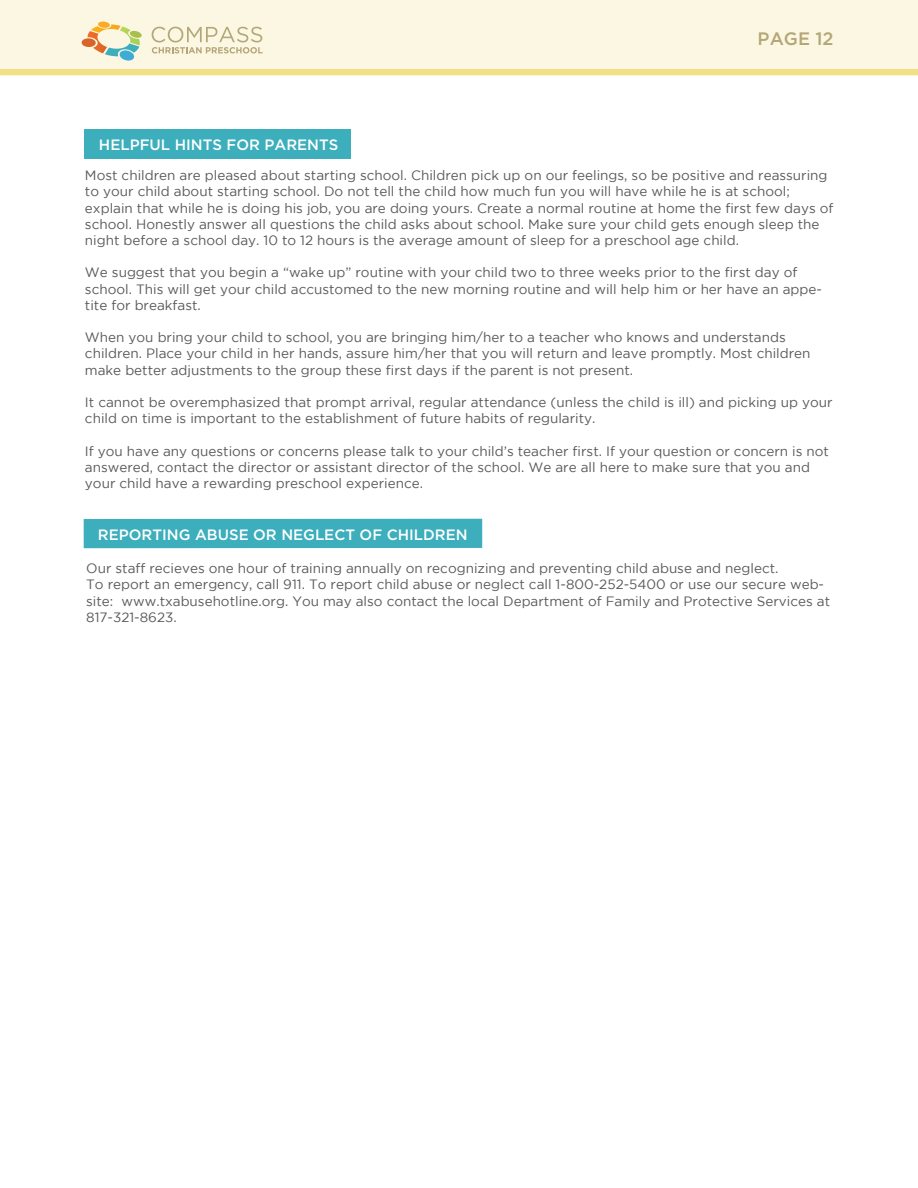
<style>
.page{position:relative;width:918px;height:1188px;background:#fff}
.page>*{position:absolute;margin:0;border:0;box-sizing:border-box;transform-origin:0 0}
.t1{font:500 18px "Gotham";color:#b4a676}
.t2{font:500 15px "Gotham";color:#fff}
.t3{font:13.5px/16.2px "Gotham";color:#58595b}
</style>
<div class="page">
<div style="left:85px;top:129px;width:266px;height:29px;background:#3caebc"></div>
<div style="left:84px;top:519px;width:398px;height:29px;background:#3caebc"></div>
<div style="left:0;top:0;width:918px;height:68px;background:#fbf7e3"></div>
<svg style="left:0;top:22px;width:918px;height:53px"></svg>
<p class="t2" style="left:99px;top:134px;width:241px">HELPFUL HINTS FOR PARENTS</p>
<h1 class="t1" style="left:758px;top:27px;width:77px">PAGE 12</h1>
<p class="t3" style="left:85px;top:167px;width:750px">Most children are pleased about starting school. Children pick up on our feelings, so be positive and reassuring to your child about starting school. Do not tell the child how much fun you will have while he is at school; explain that while he is doing his job, you are doing yours. Create a normal routine at home the first few days of school. Honestly answer all questions the child asks about school. Make sure your child gets enough sleep the night before a school day. 10 to 12 hours is the average amount of sleep for a preschool age child.</p>
<p class="t3" style="left:85px;top:264px;width:739px">We suggest that you begin a “wake up” routine with your child two to three weeks prior to the first day of school. This will get your child accustomed to the new morning routine and will help him or her have an appe&shy;tite for breakfast.</p>
<p class="t3" style="left:85px;top:329px;width:727px">When you bring your child to school, you are bringing him/her to a teacher who knows and understands children. Place your child in her hands, assure him/her that you will return and leave promptly. Most children make better adjustments to the group these first days if the parent is not present.</p>
<p class="t3" style="left:85px;top:394px;width:749px">It cannot be overemphasized that prompt arrival, regular attendance (unless the child is ill) and picking up your child on time is important to the establishment of future habits of regularity.</p>
<p class="t3" style="left:85px;top:443px;width:746px">If you have any questions or concerns please talk to your child’s teacher first. If your question or concern is not answered, contact the director or assistant director of the school. We are all here to make sure that you and your child have a rewarding preschool experience.</p>
<p class="t2" style="left:98px;top:524px;width:371px">REPORTING ABUSE OR NEGLECT OF CHILDREN</p>
<p class="t3" style="left:86px;top:560px;width:745px">Our staff recieves one hour of training annually on recognizing and preventing child abuse and neglect.<br>To report an emergency, call 911. To report child abuse or neglect call 1-800-252-5400 or use our secure web&shy;site: www.txabusehotline.org. You may also contact the local Department of Family and Protective Services at 817-321-8623.</p>
</div>
